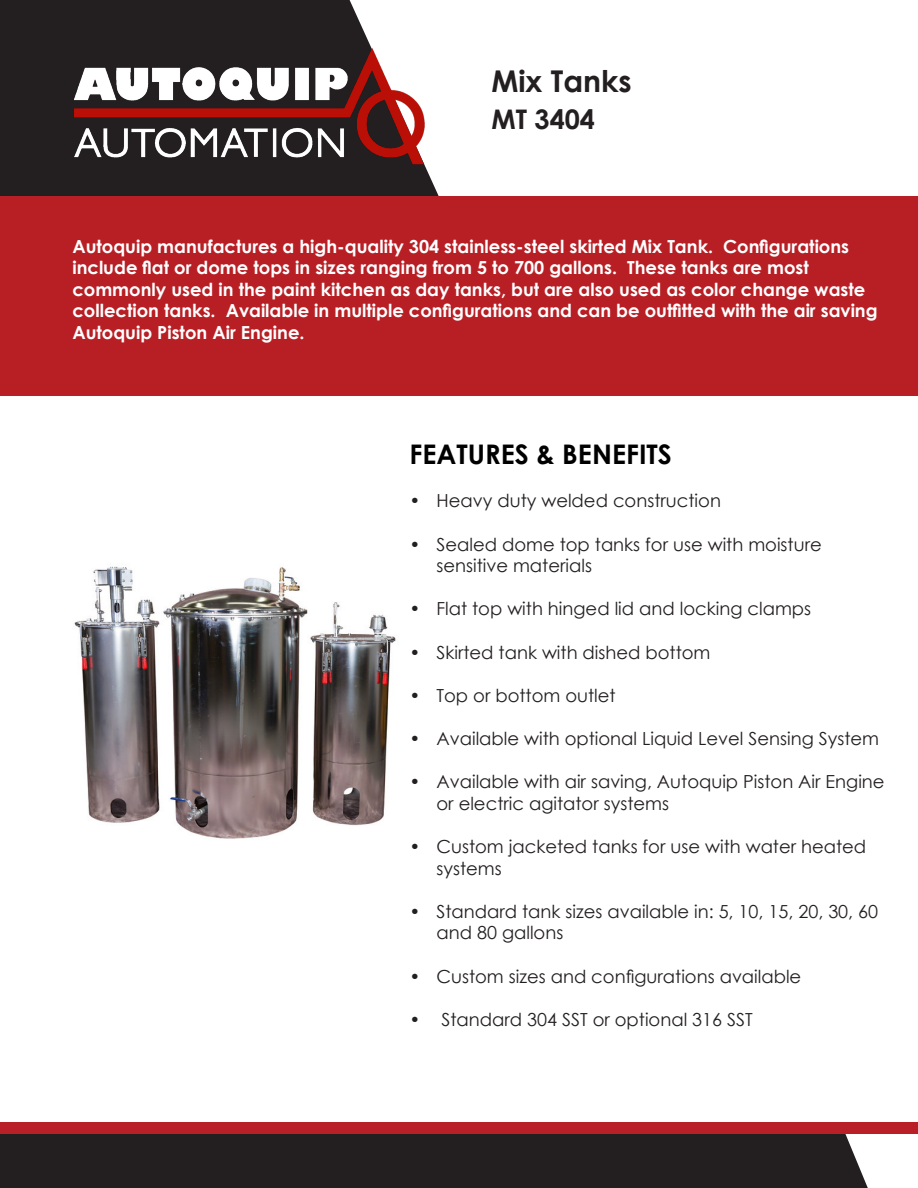
<style>
.page{position:relative;width:918px;height:1188px;background:#fff}
.page>*{position:absolute;margin:0;border:0;box-sizing:border-box;transform-origin:0 0}
.t1{font:700 30px "Century Gothic";color:#231f20}
.t2{font:700 27px "Century Gothic";color:#000}
.t3{font:700 27px "Century Gothic";color:#231f20}
.t4{font:18px/21.6px "Century Gothic";color:#231f20}
.t5{font:700 18px/21.6px "Century Gothic";color:#fff}
</style>
<div class="page">
<svg style="left:0;top:0;width:439px;height:197px;background:#443e3f"></svg>
<div style="left:0;top:197px;width:918px;height:199px;background:#b81f25"></div>
<img style="left:66px;top:27px;width:365px;height:167px">
<div style="left:0;top:1134px;width:868px;height:54px;background:#231f20"></div>
<div style="left:0;top:1122px;width:918px;height:12px;background:#b81f26"></div>
<img style="left:74px;top:566px;width:322px;height:273px">
<p class="t1" style="left:491px;top:58px;width:142px">Mix Tanks</p>
<p class="t3" style="left:491px;top:99px;width:105px">MT 3404</p>
<p class="t5" style="left:72px;top:234px;width:807px">Autoquip manufactures a high-quality 304 stainless-steel skirted Mix Tank. Configurations include flat or dome tops in sizes ranging from 5 to 700 gallons. These tanks are most commonly used in the paint kitchen as day tanks, but are also used as color change waste collection tanks. Available in multiple configurations and can be outfitted with the air saving Autoquip Piston Air Engine.</p>
<p class="t2" style="left:410px;top:434px;width:264px">FEATURES &amp; BENEFITS</p>
<p class="t4" style="left:410px;top:490px;width:313px">• Heavy duty welded construction</p>
<p class="t4" style="left:436px;top:533px;width:387px;text-indent:-27px">• Sealed dome top tanks for use with moisture sensitive materials</p>
<p class="t4" style="left:410px;top:598px;width:403px">• Flat top with hinged lid and locking clamps</p>
<p class="t4" style="left:410px;top:641px;width:303px">• Skirted tank with dished bottom</p>
<p class="t4" style="left:410px;top:684px;width:208px">• Top or bottom outlet</p>
<p class="t4" style="left:410px;top:727px;width:471px">• Available with optional Liquid Level Sensing System</p>
<p class="t4" style="left:436px;top:771px;width:450px;text-indent:-27px">• Available with air saving, Autoquip Piston Air Engine or electric agitator systems</p>
<p class="t4" style="left:436px;top:835px;width:431px;text-indent:-27px">• Custom jacketed tanks for use with water heated systems</p>
<p class="t4" style="left:436px;top:900px;width:443px;text-indent:-27px">• Standard tank sizes available in: 5, 10, 15, 20, 30, 60 and 80 gallons</p>
<p class="t4" style="left:410px;top:965px;width:393px">• Custom sizes and configurations available</p>
<p class="t4" style="left:410px;top:1008px;width:345px">• Standard 304 SST or optional 316 SST</p>
</div>
